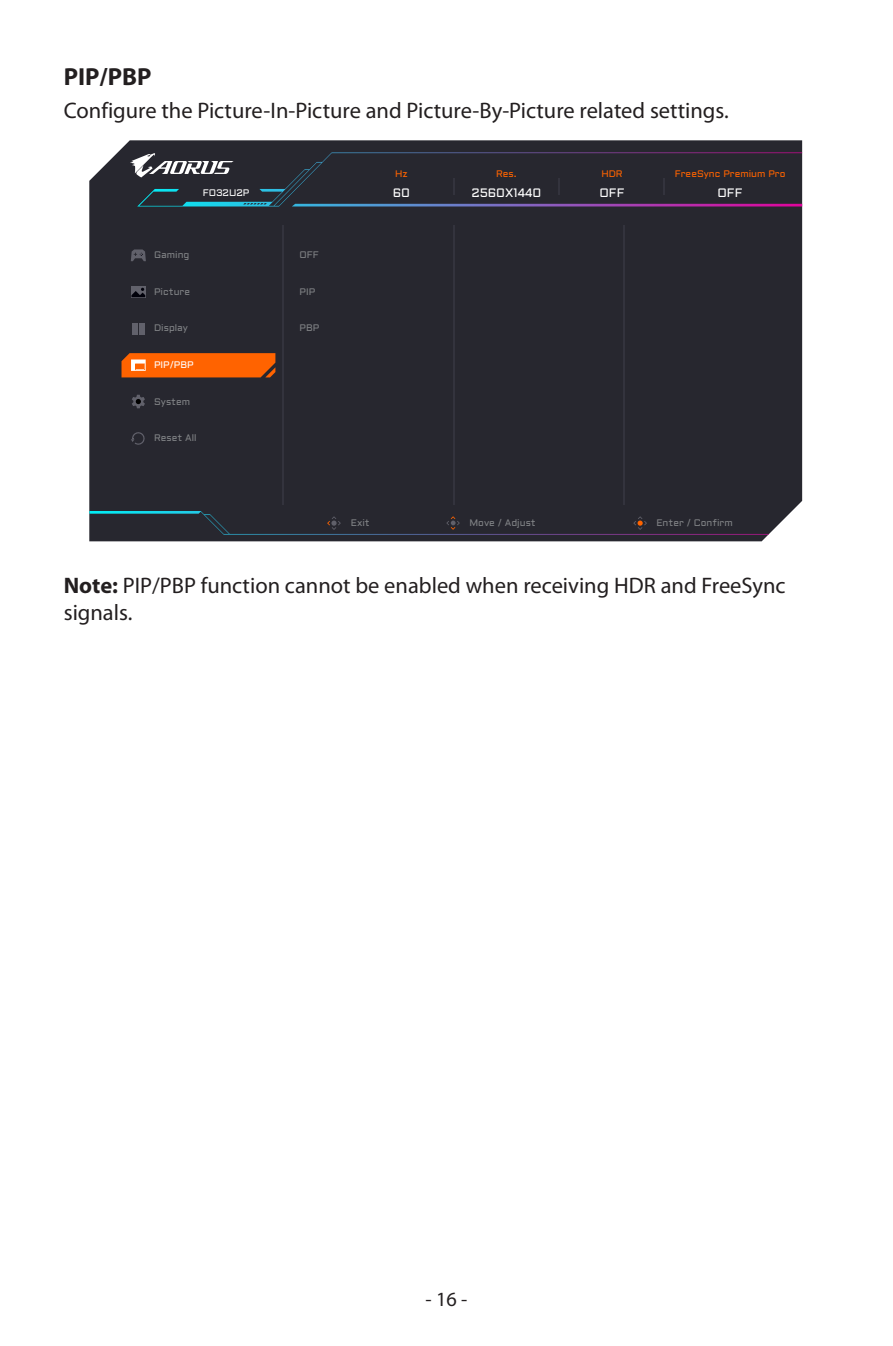
<style>
.page{position:relative;width:893px;height:1346px;background:#fff}
.page>*{position:absolute;margin:0;border:0;box-sizing:border-box;transform-origin:0 0}
.body_11pt_bold{font:700 24.75px "Myriad Pro";color:#231f20}
.body_10pt{font:22.5px/27px "Myriad Pro";color:#231f20}
.t1{font:20.25px "Myriad Pro";color:#231f20}
.body_5_6pt_AOROS_OSD{font:12.15px "Aldrich";color:#fff}
.body_5_6pt_AOROS_OSD-2{font:9.45px "Aldrich";color:#808285}
.body_5_6pt_AOROS_OSD-3{font:9.45px "Aldrich";color:#ff6300}
.body_7pt_AOROS_OSD{font:9.45px "Aldrich";color:#fff}
.body_5_6pt_AOROS_OSD-4{font:9.45px "Aldrich";color:#fff}
.s1{font-weight:700}
</style>
<div class="page">
<div style="left:89px;top:140px;width:713px;height:401px;background:#27272f"></div>
<svg style="left:89px;top:511px;width:680px;height:24px;background:#292c36"></svg>
<hr style="left:623px;top:225px;width:2px;height:280px;background:#33333d">
<svg style="left:130px;top:152px;width:672px;height:54px;background:#2f303b"></svg>
<hr style="left:283px;top:225px;width:1px;height:280px;background:#33333d">
<hr style="left:453px;top:225px;width:1px;height:280px;background:#33333d">
<div style="left:131px;top:286px;width:15px;height:12px;background:#61616b"></div>
<svg style="left:131px;top:288px;width:14px;height:9px"></svg>
<svg style="left:132px;top:323px;width:12px;height:12px"></svg>
<svg style="left:122px;top:353px;width:153px;height:24px;background:#f86509"></svg>
<div style="left:136px;top:364px;width:8px;height:5px;background:#ff6300"></div>
<svg style="left:132px;top:395px;width:13px;height:13px"></svg>
<svg style="left:131px;top:431px;width:14px;height:14px"></svg>
<svg style="left:131px;top:249px;width:15px;height:12px"></svg>
<p class="body_11pt_bold" style="left:64px;top:60px;width:89px">PIP/PBP</p>
<p class="body_10pt" style="left:64px;top:96px;width:666px">Configure the Picture-In-Picture and Picture-By-Picture related settings.</p>
<p class="body_7pt_AOROS_OSD" style="left:203px;top:187px;width:48px">FO32U2P</p>
<p class="body_5_6pt_AOROS_OSD-2" style="left:154px;top:249px;width:37px">Gaming</p>
<p class="body_5_6pt_AOROS_OSD-2" style="left:154px;top:285px;width:38px">Picture</p>
<p class="body_5_6pt_AOROS_OSD-2" style="left:154px;top:322px;width:36px">Display</p>
<p class="body_5_6pt_AOROS_OSD-4" style="left:154px;top:358px;width:41px">PIP/PBP</p>
<p class="body_5_6pt_AOROS_OSD-2" style="left:154px;top:395px;width:38px">System</p>
<p class="body_5_6pt_AOROS_OSD-2" style="left:154px;top:431px;width:44px">Reset All</p>
<p class="body_5_6pt_AOROS_OSD-2" style="left:299px;top:249px;width:21px">OFF</p>
<p class="body_5_6pt_AOROS_OSD-2" style="left:299px;top:285px;width:17px">PIP</p>
<p class="body_5_6pt_AOROS_OSD-2" style="left:299px;top:322px;width:21px">PBP</p>
<p class="body_5_6pt_AOROS_OSD-3" style="left:395px;top:167px;width:14px">Hz</p>
<p class="body_5_6pt_AOROS_OSD" style="left:393px;top:184px;width:19px">60</p>
<p class="body_5_6pt_AOROS_OSD-3" style="left:496px;top:167px;width:22px">Res.</p>
<p class="body_5_6pt_AOROS_OSD" style="left:472px;top:184px;width:71px">2560X1440</p>
<p class="body_5_6pt_AOROS_OSD-3" style="left:601px;top:167px;width:23px">HDR</p>
<p class="body_5_6pt_AOROS_OSD" style="left:599px;top:184px;width:27px">OFF</p>
<p class="body_5_6pt_AOROS_OSD-3" style="left:675px;top:167px;width:112px">FreeSync Premium Pro</p>
<p class="body_5_6pt_AOROS_OSD" style="left:717px;top:184px;width:27px">OFF</p>
<p class="body_5_6pt_AOROS_OSD-2" style="left:351px;top:516px;width:21px">Exit</p>
<p class="body_5_6pt_AOROS_OSD-2" style="left:469px;top:516px;width:68px">Move / Adjust</p>
<p class="body_5_6pt_AOROS_OSD-2" style="left:656px;top:516px;width:78px">Enter / Confirm</p>
<p class="body_10pt" style="left:64px;top:571px;width:723px"><span class="s1">Note:</span> PIP/PBP function cannot be enabled when receiving HDR and FreeSync signals.</p>
<p class="t1" style="left:426px;top:1286px;width:43px">- 16 -</p>
</div>
